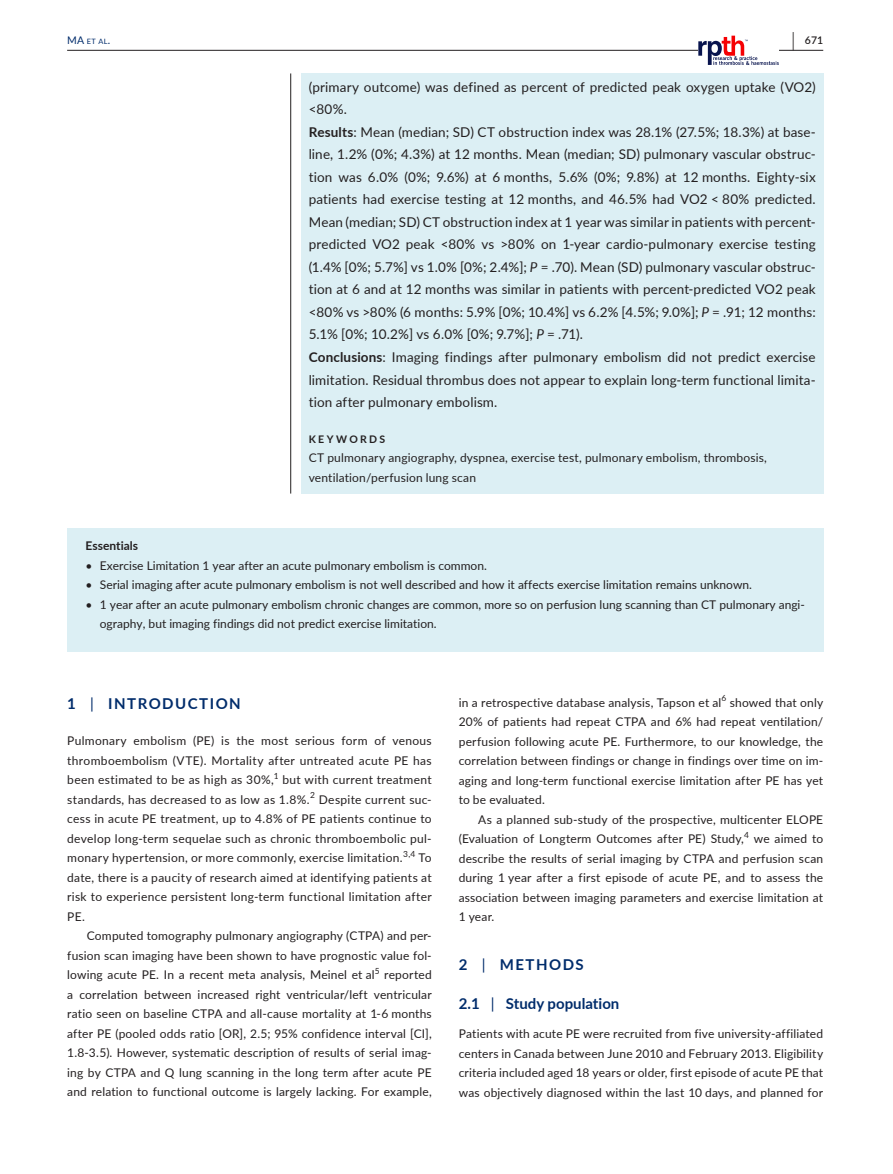
<style>
.page{position:relative;width:893px;height:1174px;background:#fff}
.page>*{position:absolute;margin:0;border:0;box-sizing:border-box;transform-origin:0 0}
.t1{font:600 19.5px "Lato";color:#231f20;scale:.48 1}
.t2{font:700 15px "Lato";letter-spacing:.1em;color:#002c6b}
.t3{font:700 15px "Lato";color:#002c6b}
.t4{font:13.5px/22.5px "Lato";letter-spacing:.01em;color:#231f20}
.t5{font:12px/19.5px "Lato";letter-spacing:.01em;color:#231f20;text-align:justify}
.t6{font:700 12px "Lato";color:#231f20}
.t7{font:700 10.5px "Lato";letter-spacing:.22em;color:#231f20}
.t8{font:600 10.5px "Lato";color:#231f20}
.t9{font:8.4px "Lato";color:#231f20}
.t10{font:7.35px "Lato";color:#002c6b}
.s1{font-size:10.5px}
.s2{font-weight:700}
.s3{font-style:italic}
.s4{font-weight:400}
</style>
<div class="page">
<hr style="left:67px;top:50px;width:756px;height:1px;background:#231f20">
<svg style="left:698px;top:36px;width:81px;height:29px"></svg>
<div style="left:301px;top:73px;width:522px;height:420px;background:#dceff4"></div>
<hr style="left:290px;top:73px;width:1px;height:420px;background:#231f20">
<div style="left:67px;top:528px;width:756px;height:123px;background:#dceff4"></div>
<h1 class="t1" style="left:792px;top:26px;width:7px">|</h1>
<p class="t10" style="left:67px;top:36px;width:45px"><span class="s1">MA</span> et al<span class="s1">.</span></p>
<p class="t8" style="left:805px;top:33px;width:20px">671</p>
<p class="t4" style="left:309px;top:75px;width:509px">(primary outcome) was defined as percent of predicted peak oxygen uptake (VO2) &lt;80%.<br><span class="s2">Results</span>: Mean (median; SD) CT obstruction index was 28.1% (27.5%; 18.3%) at base&shy;line, 1.2% (0%; 4.3%) at 12 months. Mean (median; SD) pulmonary vascular obstruc&shy;tion was 6.0% (0%; 9.6%) at 6 months, 5.6% (0%; 9.8%) at 12 months. Eighty-six patients had exercise testing at 12 months, and 46.5% had VO2 &lt; 80% predicted.<br>Mean (median; SD) CT obstruction index at 1 year was similar in patients with percent&shy;predicted VO2 peak &lt;80% vs &gt;80% on 1-year cardio-pulmonary exercise testing (1.4% [0%; 5.7%] vs 1.0% [0%; 2.4%]; <span class="s3">P</span> = .70). Mean (SD) pulmonary vascular obstruc&shy;tion at 6 and at 12 months was similar in patients with percent-predicted VO2 peak &lt;80% vs &gt;80% (6 months: 5.9% [0%; 10.4%] vs 6.2% [4.5%; 9.0%]; <span class="s3">P</span> = .91; 12 months:<br>5.1% [0%; 10.2%] vs 6.0% [0%; 9.7%]; <span class="s3">P</span> = .71).<br><span class="s2">Conclusions</span>: Imaging findings after pulmonary embolism did not predict exercise limitation. Residual thrombus does not appear to explain long-term functional limita&shy;tion after pulmonary embolism.</p>
<p class="t7" style="left:309px;top:431px;width:78px">KEYWORDS</p>
<p class="t5" style="left:309px;top:448px;width:460px">CT pulmonary angiography, dyspnea, exercise test, pulmonary embolism, thrombosis, ventilation/perfusion lung scan</p>
<p class="t6" style="left:86px;top:537px;width:54px">Essentials</p>
<p class="t5" style="left:86px;top:555px;width:403px">• Exercise Limitation 1 year after an acute pulmonary embolism is common.</p>
<p class="t5" style="left:86px;top:574px;width:668px">• Serial imaging after acute pulmonary embolism is not well described and how it affects exercise limitation remains unknown.</p>
<p class="t5" style="left:100px;top:594px;width:707px;text-indent:-14px">• 1 year after an acute pulmonary embolism chronic changes are common, more so on perfusion lung scanning than CT pulmonary angi&shy;ography, but imaging findings did not predict exercise limitation.</p>
<p class="t2" style="left:67px;top:692px;width:175px">1 <span class="s4">|</span> INTRODUCTION</p>
<p class="t5" style="left:67px;top:730px;width:366px">Pulmonary embolism (PE) is the most serious form of venous thromboembolism (VTE). Mortality after untreated acute PE has been estimated to be as high as 30%,</p>
<p class="t9" style="left:274px;top:769px;width:6px">1</p>
<p class="t5" style="left:67px;top:769px;width:366px;text-indent:215px">but with current treatment standards, has decreased to as low as 1.8%.<sup>2</sup> Despite current suc&shy;cess in acute PE treatment, up to 4.8% of PE patients continue to develop long-term sequelae such as chronic thromboembolic pul&shy;monary hypertension, or more commonly, exercise limitation.<sup>3,4</sup> To date, there is a paucity of research aimed at identifying patients at risk to experience persistent long-term functional limitation after PE.</p>
<p class="t5" style="left:67px;top:925px;width:366px;text-indent:20px">Computed tomography pulmonary angiography (CTPA) and per&shy;fusion scan imaging have been shown to have prognostic value fol&shy;lowing acute PE. In a recent meta analysis, Meinel et al<sup>5</sup> reported a correlation between increased right ventricular/left ventricular ratio seen on baseline CTPA and all-cause mortality at 1-6 months after PE (pooled odds ratio [OR], 2.5; 95% confidence interval [CI], 1.8-3.5). However, systematic description of results of serial imag&shy;ing by CTPA and Q lung scanning in the long term after acute PE and relation to functional outcome is largely lacking. For example,</p>
<p class="t5" style="left:459px;top:692px;width:264px">in a retrospective database analysis, Tapson et al</p>
<p class="t9" style="left:722px;top:692px;width:6px">6</p>
<p class="t5" style="left:459px;top:692px;width:366px;text-indent:271px">showed that only 20% of patients had repeat CTPA and 6% had repeat ventilation/ perfusion following acute PE. Furthermore, to our knowledge, the correlation between findings or change in findings over time on im&shy;aging and long-term functional exercise limitation after PE has yet to be evaluated.</p>
<p class="t5" style="left:459px;top:809px;width:366px;text-indent:20px">As a planned sub-study of the prospective, multicenter ELOPE (Evaluation of Longterm Outcomes after PE) Study,<sup>4</sup> we aimed to describe the results of serial imaging by CTPA and perfusion scan during 1 year after a first episode of acute PE, and to assess the association between imaging parameters and exercise limitation at 1 year.</p>
<p class="t2" style="left:459px;top:953px;width:127px">2 <span class="s4">|</span> METHODS</p>
<p class="t3" style="left:459px;top:992px;width:162px">2.1 <span class="s4">|</span> Study population</p>
<p class="t5" style="left:459px;top:1023px;width:366px">Patients with acute PE were recruited from five university-affiliated centers in Canada between June 2010 and February 2013. Eligibility criteria included aged 18 years or older, first episode of acute PE that was objectively diagnosed within the last 10 days, and planned for</p>
</div>
